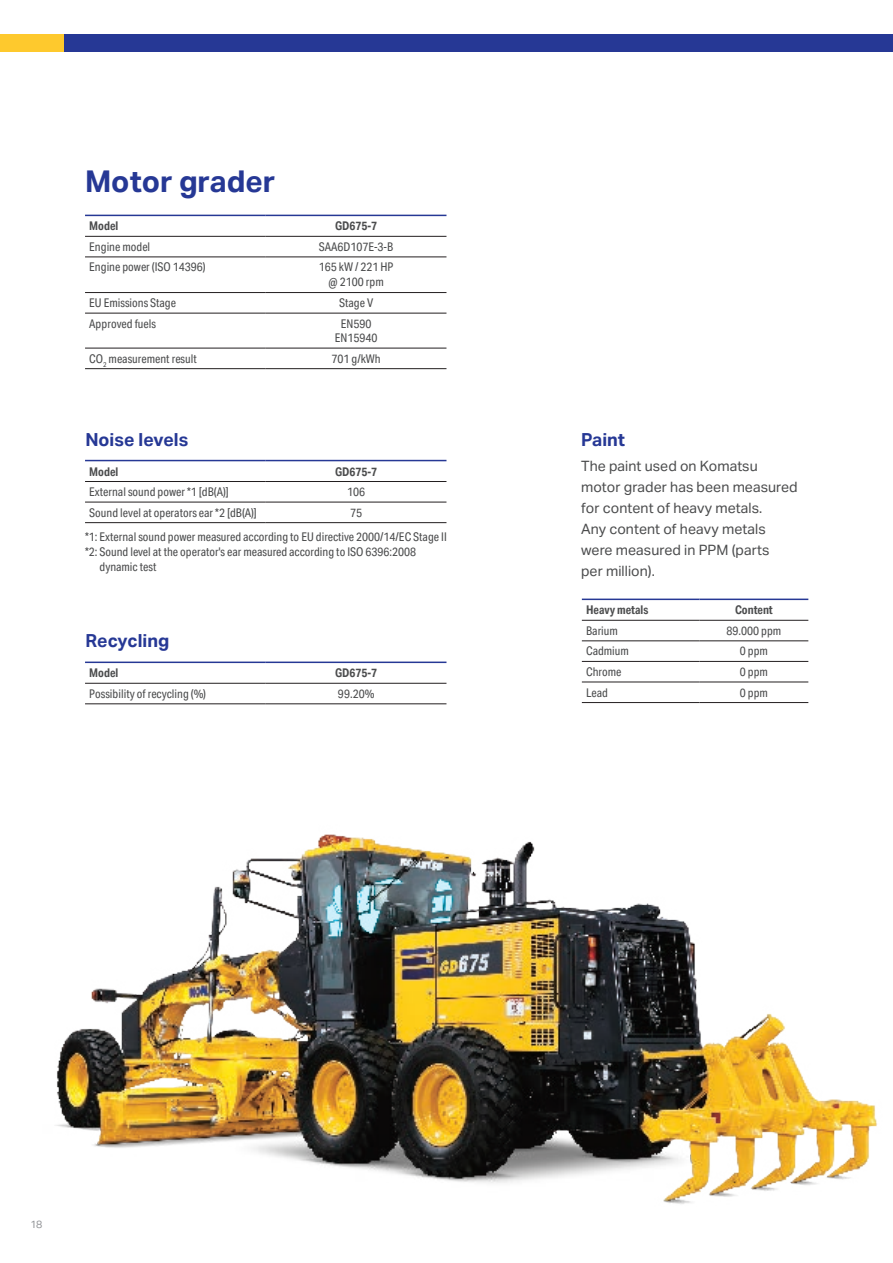
<style>
.page{position:relative;width:893px;height:1263px;background:#fff}
.page>*{position:absolute;margin:0;border:0;box-sizing:border-box;transform-origin:0 0}
.t1{font:700 30px "Aktiv Grotesk";color:#263895}
.t2{font:700 18px "Aktiv Grotesk";color:#263895}
.t3{font:14.25px/21px "Aktiv Grotesk";color:#4b4c4d}
.t4{font:12px/14.4px "Aktiv Grotesk Cd";color:#4b4c4d}
.t5{font:700 12px "Aktiv Grotesk Cd";color:#4b4c4d}
.t6{font:10.5px "Aktiv Grotesk";color:#939598}
</style>
<div class="page">
<img style="left:55px;top:834px;width:822px;height:370px">
<hr style="left:85px;top:502px;width:181px;height:1px;background:#231f20">
<hr style="left:85px;top:522px;width:181px;height:1px;background:#231f20">
<hr style="left:266px;top:522px;width:180px;height:1px;background:#231f20">
<hr style="left:85px;top:481px;width:181px;height:1px;background:#231f20">
<hr style="left:266px;top:481px;width:180px;height:1px;background:#231f20">
<hr style="left:266px;top:502px;width:180px;height:1px;background:#231f20">
<hr style="left:85px;top:460px;width:181px;height:1px;background:#263895">
<hr style="left:266px;top:460px;width:180px;height:1px;background:#263895">
<hr style="left:85px;top:256px;width:181px;height:1px;background:#231f20">
<hr style="left:85px;top:292px;width:181px;height:1px;background:#231f20">
<hr style="left:266px;top:292px;width:180px;height:1px;background:#231f20">
<hr style="left:85px;top:313px;width:181px;height:1px;background:#231f20">
<hr style="left:266px;top:313px;width:180px;height:1px;background:#231f20">
<hr style="left:85px;top:348px;width:181px;height:1px;background:#231f20">
<hr style="left:85px;top:368px;width:181px;height:1px;background:#231f20">
<hr style="left:266px;top:348px;width:180px;height:1px;background:#231f20">
<hr style="left:266px;top:368px;width:180px;height:1px;background:#231f20">
<hr style="left:85px;top:236px;width:181px;height:1px;background:#231f20">
<hr style="left:266px;top:236px;width:180px;height:1px;background:#231f20">
<hr style="left:266px;top:256px;width:180px;height:1px;background:#231f20">
<hr style="left:85px;top:215px;width:181px;height:1px;background:#263895">
<hr style="left:266px;top:215px;width:180px;height:1px;background:#263895">
<hr style="left:85px;top:703px;width:181px;height:1px;background:#231f20">
<hr style="left:85px;top:683px;width:181px;height:1px;background:#231f20">
<hr style="left:266px;top:683px;width:180px;height:1px;background:#231f20">
<hr style="left:266px;top:703px;width:180px;height:1px;background:#231f20">
<hr style="left:85px;top:661px;width:181px;height:2px;background:#263895">
<hr style="left:266px;top:661px;width:180px;height:2px;background:#263895">
<hr style="left:582px;top:640px;width:117px;height:1px;background:#231f20">
<hr style="left:582px;top:661px;width:117px;height:1px;background:#231f20">
<hr style="left:582px;top:682px;width:117px;height:1px;background:#231f20">
<hr style="left:582px;top:702px;width:117px;height:1px;background:#231f20">
<hr style="left:582px;top:620px;width:117px;height:1px;background:#231f20">
<hr style="left:699px;top:620px;width:109px;height:1px;background:#231f20">
<hr style="left:699px;top:640px;width:109px;height:1px;background:#231f20">
<hr style="left:699px;top:661px;width:109px;height:1px;background:#231f20">
<hr style="left:699px;top:682px;width:109px;height:1px;background:#231f20">
<hr style="left:699px;top:702px;width:109px;height:1px;background:#231f20">
<hr style="left:582px;top:599px;width:117px;height:1px;background:#263895">
<hr style="left:699px;top:599px;width:109px;height:1px;background:#263895">
<div style="left:0;top:34px;width:143px;height:17px;background:#fec92d"></div>
<div style="left:64px;top:34px;width:829px;height:17px;background:#263895"></div>
<h1 class="t1" style="left:85px;top:164px;width:192px">Motor grader</h1>
<p class="t5" style="left:89px;top:219px;width:31px">Model</p>
<p class="t5" style="left:335px;top:219px;width:44px">GD675-7</p>
<p class="t4" style="left:89px;top:240px;width:62px">Engine model</p>
<p class="t4" style="left:319px;top:240px;width:76px">SAA6D107E-3-B</p>
<p class="t4" style="left:89px;top:260px;width:118px">Engine power (ISO 14396)</p>
<p class="t4" style="left:319px;top:260px;width:76px;text-align:center">165 kW / 221 HP @ 2100 rpm</p>
<p class="t4" style="left:89px;top:296px;width:88px">EU Emissions Stage</p>
<p class="t4" style="left:339px;top:296px;width:35px">Stage V</p>
<p class="t4" style="left:89px;top:316px;width:68px">Approved fuels</p>
<p class="t4" style="left:335px;top:316px;width:44px;text-align:center">EN590<br>EN15940</p>
<p class="t4" style="left:89px;top:351px;width:109px">CO<sub>2</sub> measurement result</p>
<p class="t4" style="left:331px;top:351px;width:51px">701 g/kWh</p>
<h2 class="t2" style="left:85px;top:429px;width:104px">Noise levels</h2>
<p class="t5" style="left:89px;top:464px;width:31px">Model</p>
<p class="t5" style="left:335px;top:464px;width:44px">GD675-7</p>
<p class="t4" style="left:89px;top:485px;width:141px">External sound power *1 [dB(A)]</p>
<p class="t4" style="left:347px;top:485px;width:19px">106</p>
<p class="t4" style="left:89px;top:505px;width:169px">Sound level at operators ear *2 [dB(A)]</p>
<p class="t4" style="left:85px;top:500px;width:363px;line-height:24.2px;text-indent:265px">75<br>*1: External sound power measured according to EU directive 2000/14/EC Stage II</p>
<p class="t4" style="left:99px;top:544px;width:318px;line-height:15px;text-indent:-14px">*2: Sound level at the operator's ear measured according to ISO 6396:2008 dynamic test</p>
<h2 class="t2" style="left:85px;top:631px;width:85px">Recycling</h2>
<p class="t5" style="left:89px;top:666px;width:31px">Model</p>
<p class="t5" style="left:335px;top:666px;width:44px">GD675-7</p>
<p class="t4" style="left:89px;top:686px;width:118px">Possibility of recycling (%)</p>
<p class="t4" style="left:338px;top:686px;width:38px">99.20%</p>
<h2 class="t2" style="left:581px;top:429px;width:46px">Paint</h2>
<p class="t3" style="left:581px;top:455px;width:218px">The paint used on Komatsu motor grader has been measured for content of heavy metals.<br>Any content of heavy metals were measured in PPM (parts<br>per million).</p>
<p class="t5" style="left:586px;top:603px;width:64px">Heavy metals</p>
<p class="t5" style="left:735px;top:603px;width:39px">Content</p>
<p class="t4" style="left:586px;top:623px;width:33px">Barium</p>
<p class="t4" style="left:726px;top:623px;width:56px">89.000 ppm</p>
<p class="t4" style="left:586px;top:644px;width:44px">Cadmium</p>
<p class="t4" style="left:740px;top:644px;width:30px">0 ppm</p>
<p class="t4" style="left:586px;top:665px;width:37px">Chrome</p>
<p class="t4" style="left:740px;top:665px;width:30px">0 ppm</p>
<p class="t4" style="left:586px;top:685px;width:23px">Lead</p>
<p class="t4" style="left:740px;top:685px;width:30px">0 ppm</p>
<p class="t6" style="left:30px;top:1218px;width:14px">18</p>
</div>
